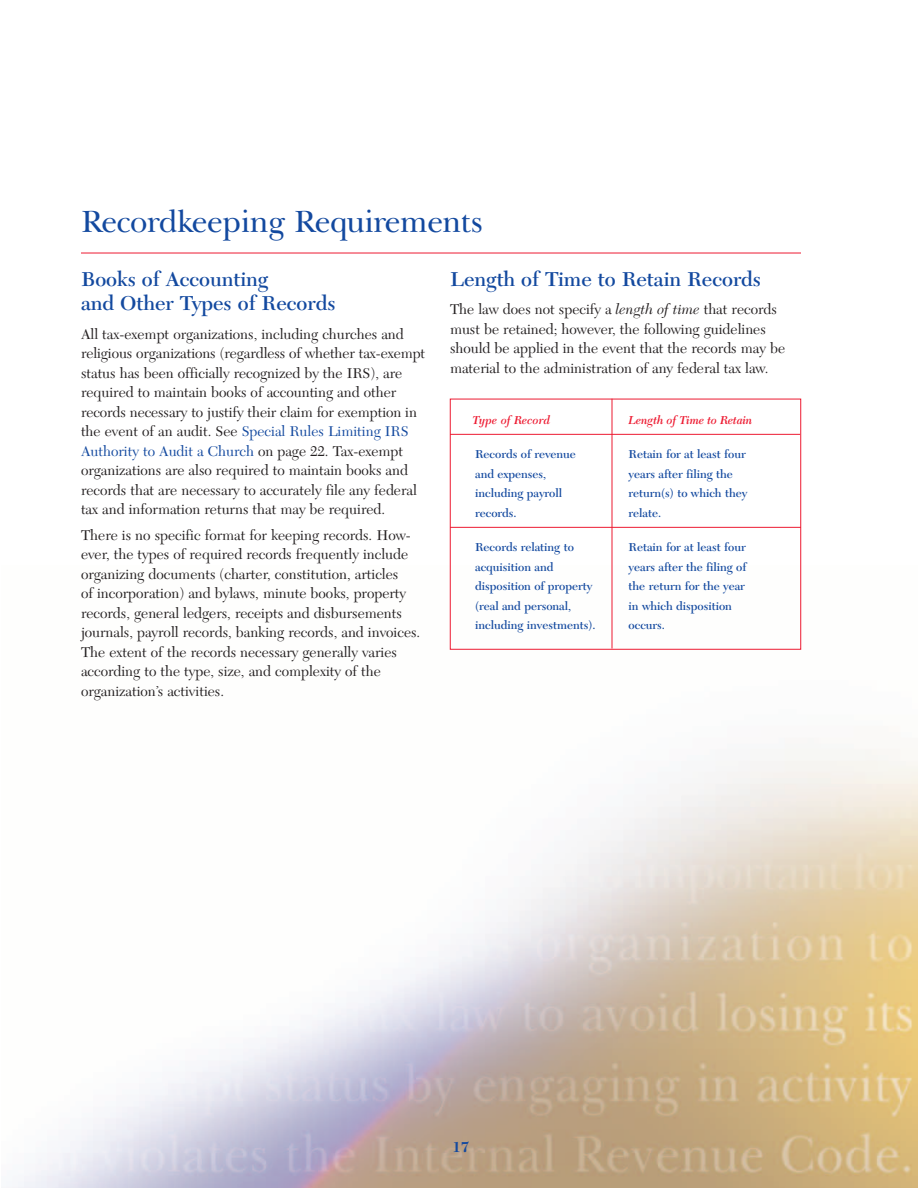
<style>
.page{position:relative;width:918px;height:1188px;background:#fff}
.page>*{position:absolute;margin:0;border:0;box-sizing:border-box;transform-origin:0 0}
.t1{font:31.5px "New Baskerville IT Cby BT";letter-spacing:-.01em;color:#13499f}
.t2{font:600 21px/24.8px "New Caledonia";color:#13499f}
.t3{font:700 15px "New Caledonia";color:#13499f}
.t4{font:14.85px/19.5px "New Caledonia";color:#231f20}
.t5{font:600 12px "New Caledonia";color:#13499f}
.t6{font:italic 600 12px "New Caledonia";letter-spacing:-.015em;color:#ed1a31}
.s1{color:#13499f}
.s2{font-style:italic}
</style>
<div class="page">
<img style="left:13px;top:565px;width:905px;height:623px">
<hr style="left:450px;top:434px;width:350px;height:1px;background:#ed1a31">
<hr style="left:450px;top:527px;width:351px;height:1px;background:#ed1a31">
<hr style="left:81px;top:253px;width:720px;height:1px;background:#ed1a31">
<hr style="left:612px;top:399px;width:1px;height:250px;background:#ed1a31">
<div style="left:450px;top:399px;width:351px;height:251px;border:1px solid #ed1a31"></div>
<h1 class="t1" style="left:81px;top:209px;width:403px">Recordkeeping Requirements</h1>
<h2 class="t2" style="left:81px;top:269px;width:256px">Books of Accounting<br>and Other Types of Records</h2>
<p class="t4" style="left:81px;top:326px;width:346px">All tax-exempt organizations, including churches and religious organizations (regardless of whether tax-exempt status has been officially recognized by the IRS), are required to maintain books of accounting and other records necessary to justify their claim for exemption in the event of an audit. See <span class="s1">Special Rules Limiting IRS Authority to Audit a Church</span> on page 22. Tax-exempt organizations are also required to maintain books and records that are necessary to accurately file any federal tax and information returns that may be required.</p>
<p class="t4" style="left:81px;top:527px;width:341px">There is no specific format for keeping records. How&shy;ever, the types of required records frequently include organizing documents (charter, constitution, articles<br>of incorporation) and bylaws, minute books, property records, general ledgers, receipts and disbursements journals, payroll records, banking records, and invoices.<br>The extent of the records necessary generally varies according to the type, size, and complexity of the organization’s activities.</p>
<h2 class="t2" style="left:450px;top:269px;width:313px">Length of Time to Retain Records</h2>
<p class="t4" style="left:450px;top:301px;width:337px">The law does not specify a <span class="s2">length of time</span> that records must be retained; however, the following guidelines should be applied in the event that the records may be material to the administration of any federal tax law.</p>
<p class="t6" style="left:472px;top:415px;width:80px">Type of Record</p>
<p class="t6" style="left:629px;top:415px;width:126px">Length of Time to Retain</p>
<p class="t5" style="left:475px;top:449px;width:102px">Records of revenue</p>
<p class="t5" style="left:629px;top:449px;width:119px">Retain for at least four</p>
<p class="t5" style="left:475px;top:469px;width:73px">and expenses,</p>
<p class="t5" style="left:629px;top:469px;width:106px">years after filing the</p>
<p class="t5" style="left:475px;top:488px;width:88px">including payroll</p>
<p class="t5" style="left:629px;top:488px;width:120px">return(s) to which they</p>
<p class="t5" style="left:475px;top:508px;width:43px">records.</p>
<p class="t5" style="left:629px;top:508px;width:34px">relate.</p>
<p class="t5" style="left:475px;top:542px;width:100px">Records relating to</p>
<p class="t5" style="left:629px;top:542px;width:119px">Retain for at least four</p>
<p class="t5" style="left:475px;top:562px;width:80px">acquisition and</p>
<p class="t5" style="left:629px;top:562px;width:119px">years after the filing of</p>
<p class="t5" style="left:475px;top:581px;width:119px">disposition of property</p>
<p class="t5" style="left:629px;top:581px;width:118px">the return for the year</p>
<p class="t5" style="left:475px;top:601px;width:98px">(real and personal,</p>
<p class="t5" style="left:629px;top:601px;width:105px">in which disposition</p>
<p class="t5" style="left:475px;top:620px;width:122px">including investments).</p>
<p class="t5" style="left:629px;top:620px;width:38px">occurs.</p>
<p class="t3" style="left:452px;top:1140px;width:18px">17</p>
</div>
